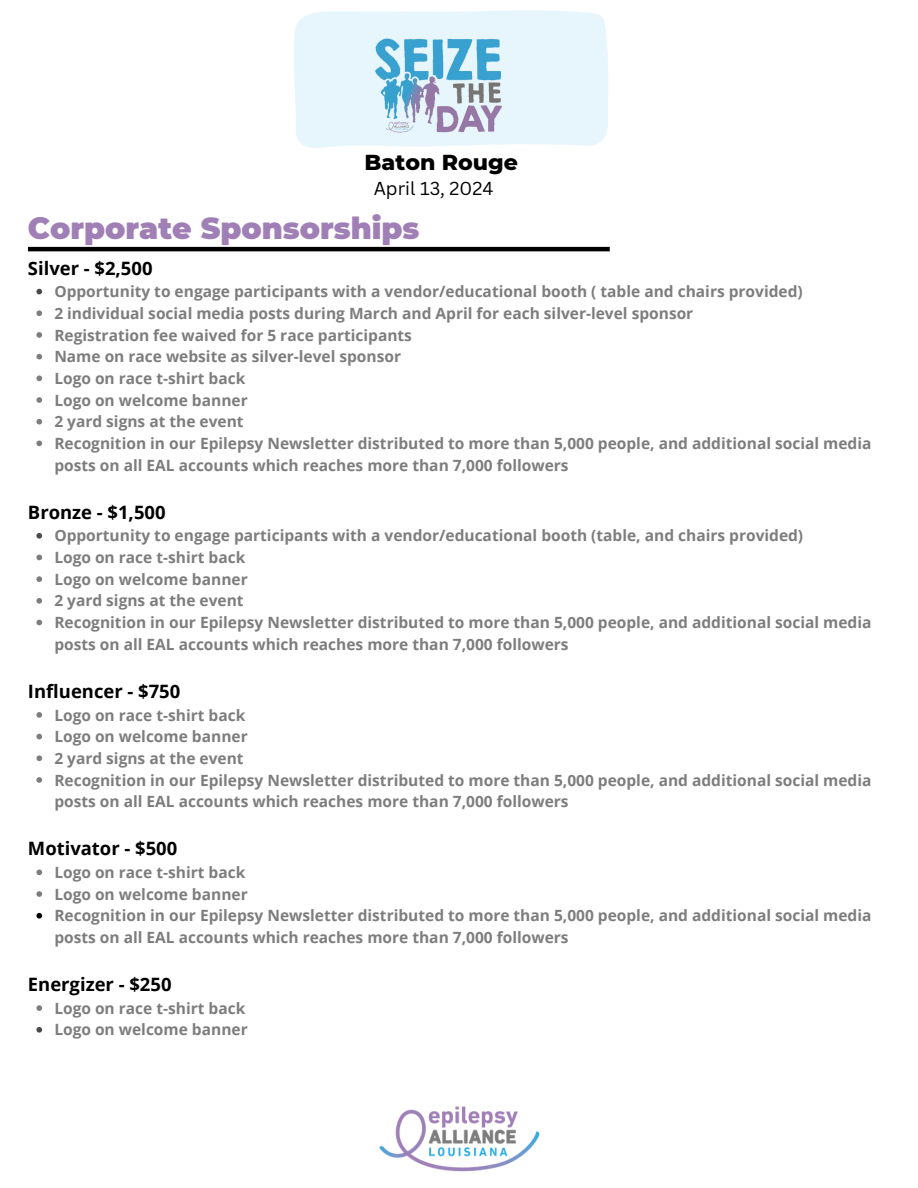
<style>
.page{position:relative;width:918px;height:1188px;background:#fff}
.page>*{position:absolute;margin:0;border:0;box-sizing:border-box;transform-origin:0 0}
.t1{font:900 30px "Montserrat";color:#a07fb6}
.t2{font:800 22.05px "Montserrat";color:#000}
.t3{font:700 18.45px "Open Sans";color:#000}
.t4{font:18.3px "Canva Sans";color:#000}
.t5{font:700 15.45px/21.8px "Open Sans";color:#7d7d7e}
</style>
<div class="page">
<img style="left:379px;top:1106px;width:161px;height:66px">
<svg style="left:36px;top:289px;width:6px;height:5px"></svg>
<svg style="left:36px;top:310px;width:6px;height:6px"></svg>
<svg style="left:36px;top:332px;width:6px;height:6px"></svg>
<svg style="left:36px;top:354px;width:6px;height:5px"></svg>
<svg style="left:36px;top:376px;width:6px;height:5px"></svg>
<svg style="left:36px;top:397px;width:6px;height:6px"></svg>
<svg style="left:36px;top:419px;width:6px;height:6px"></svg>
<svg style="left:36px;top:441px;width:6px;height:5px"></svg>
<svg style="left:36px;top:533px;width:6px;height:6px"></svg>
<svg style="left:36px;top:555px;width:6px;height:5px"></svg>
<svg style="left:36px;top:576px;width:6px;height:6px"></svg>
<svg style="left:36px;top:598px;width:6px;height:6px"></svg>
<svg style="left:36px;top:620px;width:6px;height:5px"></svg>
<svg style="left:36px;top:712px;width:6px;height:6px"></svg>
<svg style="left:36px;top:734px;width:6px;height:5px"></svg>
<svg style="left:36px;top:755px;width:6px;height:6px"></svg>
<svg style="left:36px;top:777px;width:6px;height:6px"></svg>
<svg style="left:36px;top:870px;width:6px;height:5px"></svg>
<svg style="left:36px;top:891px;width:6px;height:6px"></svg>
<svg style="left:36px;top:913px;width:6px;height:6px"></svg>
<svg style="left:36px;top:1005px;width:6px;height:6px"></svg>
<svg style="left:36px;top:1027px;width:6px;height:6px"></svg>
<svg style="left:294px;top:11px;width:314px;height:137px;background:#e8f6fd"></svg>
<img style="left:320px;top:10px;width:236px;height:138px">
<hr style="left:28px;top:247px;width:582px;height:4px;background:#000">
<p class="t2" style="left:365px;top:148px;width:155px">Baton Rouge</p>
<p class="t4" style="left:374px;top:175px;width:121px">April 13, 2024</p>
<p class="t1" style="left:28px;top:210px;width:393px">Corporate Sponsorships</p>
<p class="t3" style="left:28px;top:255px;width:126px">Silver - $2,500</p>
<p class="t5" style="left:54px;top:280px;width:750px">Opportunity to engage participants with a vendor/educational booth ( table and chairs provided)</p>
<p class="t5" style="left:54px;top:302px;width:641px">2 individual social media posts during March and April for each silver-level sponsor</p>
<p class="t5" style="left:54px;top:324px;width:359px">Registration fee waived for 5 race participants</p>
<p class="t5" style="left:54px;top:345px;width:348px">Name on race website as silver-level sponsor</p>
<p class="t5" style="left:54px;top:367px;width:192px">Logo on race t-shirt back</p>
<p class="t5" style="left:54px;top:389px;width:195px">Logo on welcome banner</p>
<p class="t5" style="left:54px;top:410px;width:191px">2 yard signs at the event</p>
<p class="t5" style="left:54px;top:432px;width:819px">Recognition in our Epilepsy Newsletter distributed to more than 5,000 people, and additional social media posts on all EAL accounts which reaches more than 7,000 followers</p>
<p class="t3" style="left:28px;top:499px;width:139px">Bronze - $1,500</p>
<p class="t5" style="left:54px;top:525px;width:750px">Opportunity to engage participants with a vendor/educational booth (table, and chairs provided)</p>
<p class="t5" style="left:54px;top:546px;width:192px">Logo on race t-shirt back</p>
<p class="t5" style="left:54px;top:568px;width:195px">Logo on welcome banner</p>
<p class="t5" style="left:54px;top:590px;width:191px">2 yard signs at the event</p>
<p class="t5" style="left:54px;top:611px;width:819px">Recognition in our Epilepsy Newsletter distributed to more than 5,000 people, and additional social media posts on all EAL accounts which reaches more than 7,000 followers</p>
<p class="t3" style="left:28px;top:678px;width:154px">Influencer - $750</p>
<p class="t5" style="left:54px;top:704px;width:192px">Logo on race t-shirt back</p>
<p class="t5" style="left:54px;top:725px;width:195px">Logo on welcome banner</p>
<p class="t5" style="left:54px;top:747px;width:191px">2 yard signs at the event</p>
<p class="t5" style="left:54px;top:769px;width:819px">Recognition in our Epilepsy Newsletter distributed to more than 5,000 people, and additional social media posts on all EAL accounts which reaches more than 7,000 followers</p>
<p class="t3" style="left:28px;top:836px;width:151px">Motivator - $500</p>
<p class="t5" style="left:54px;top:861px;width:192px">Logo on race t-shirt back</p>
<p class="t5" style="left:54px;top:883px;width:195px">Logo on welcome banner</p>
<p class="t5" style="left:54px;top:905px;width:819px">Recognition in our Epilepsy Newsletter distributed to more than 5,000 people, and additional social media posts on all EAL accounts which reaches more than 7,000 followers</p>
<p class="t3" style="left:28px;top:971px;width:145px">Energizer - $250</p>
<p class="t5" style="left:54px;top:997px;width:192px">Logo on race t-shirt back</p>
<p class="t5" style="left:54px;top:1019px;width:195px">Logo on welcome banner</p>
</div>
